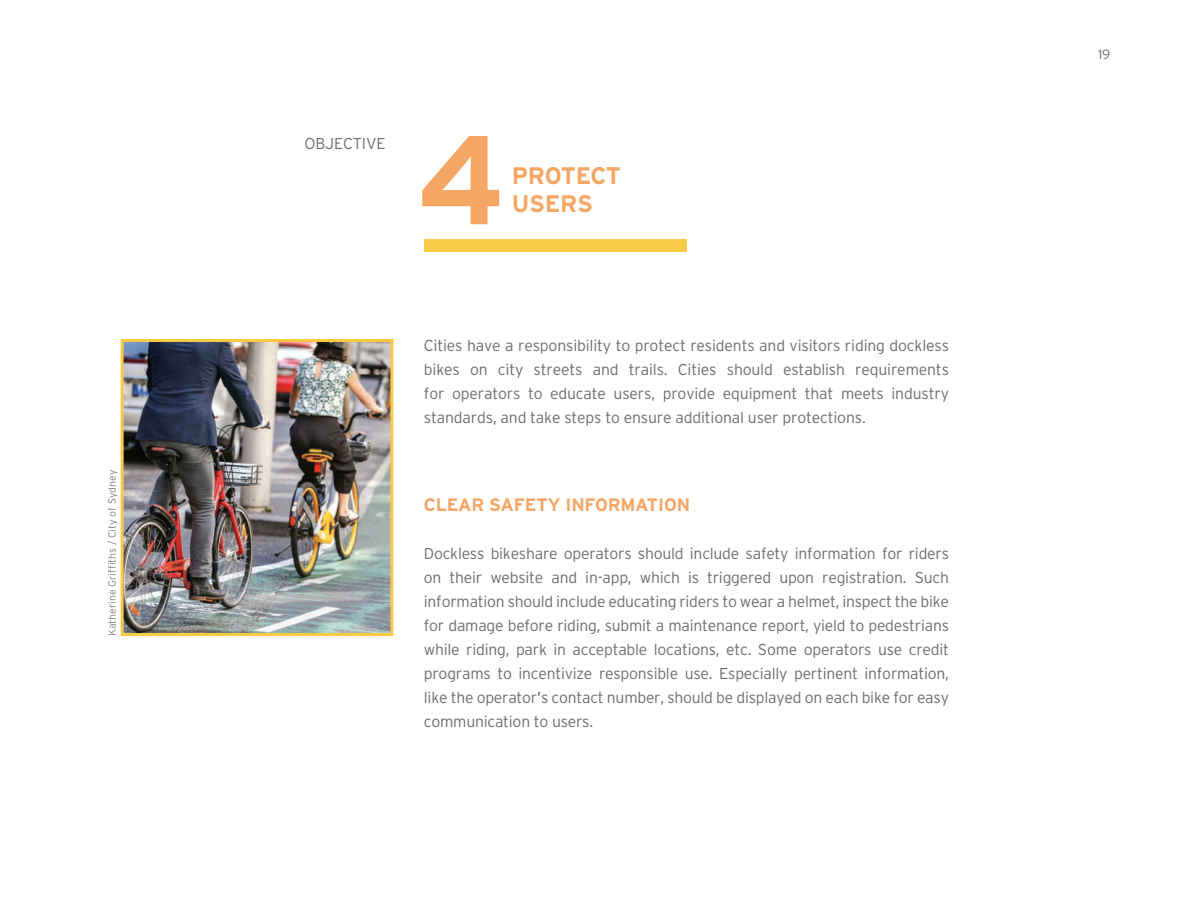
<style>
.page{position:relative;width:1188px;height:918px;background:#fff}
.page>*{position:absolute;margin:0;border:0;box-sizing:border-box;transform-origin:0 0}
.t1{font:700 126px "Interstate";color:#f4a664}
.t2{font:700 24px/28.5px "Interstate";letter-spacing:-.01em;color:#f4a664}
.t3{font:700 18px "Interstate";letter-spacing:-.01em;color:#f4a664}
.t4{font:300 15.75px/24px "Interstate";letter-spacing:-.01em;color:#6c6d70;text-align:justify}
.t5{font:300 13.5px "Interstate";color:#6c6d70}
.t6{font:300 10.5px "Interstate";color:#808285}
.s1{font-weight:400}
</style>
<div class="page">
<div style="left:424px;top:239px;width:262px;height:13px;background:#f7ca45"></div>
<img style="left:125px;top:343px;width:264px;height:289px">
<div style="left:121px;top:339px;width:272px;height:297px;border:3px solid #f7ca45"></div>
<p class="t6" style="left:108px;top:636px;width:168px;rotate:-90deg">Katherine Griffiths / City of Sydney</p>
<p class="t4" style="left:304px;top:132px;width:83px">OBJECTIVE</p>
<h1 class="t1" style="left:417px;top:110px;width:89px">4</h1>
<h2 class="t2" style="left:512px;top:161px;width:111px">PROTECT<br>USERS</h2>
<p class="t4" style="left:424px;top:334px;width:527px">Cities have a responsibility to protect residents and visitors riding dockless bikes on city streets and trails. Cities should establish requirements for operators to educate users, provide equipment that meets industry standards, and take steps to ensure additional user protections.</p>
<p class="t3" style="left:424px;top:494px;width:268px">CLEAR SAFETY INFORMATION</p>
<p class="t4" style="left:424px;top:542px;width:527px">Dockless bikeshare operators should include safety information for riders on their website and in-app, which is triggered upon registration. Such information should include educating riders to wear a helmet, inspect the bike for damage before riding, submit a maintenance report, yield to pedestrians while riding, park in acceptable locations, etc. Some operators use credit programs to incentivize responsible use. Especially pertinent information, like the operator<span class="s1">’</span>s contact number, should be displayed on each bike for easy communication to users.</p>
<p class="t5" style="left:1098px;top:48px;width:14px">19</p>
</div>
